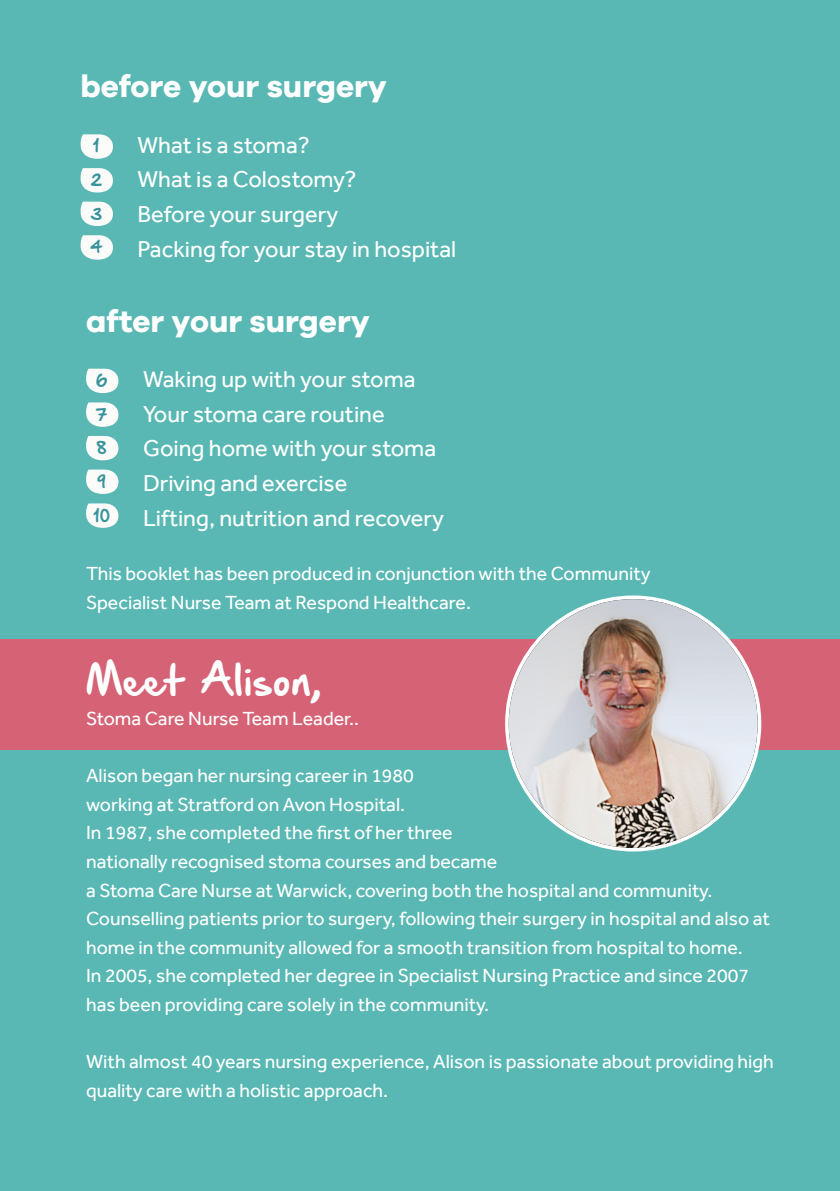
<style>
.page{position:relative;width:840px;height:1191px;background:#fff}
.page>*{position:absolute;margin:0;border:0;box-sizing:border-box;transform-origin:0 0}
.t1{font:36px "Hand Of Sean Demo";color:#fff}
.Title_White{font:700 31.4px "Galano Grotesque";color:#fff}
.t2{font:23.6px "Effra";color:#fff}
.t3{font:19.6px/28.6px "Effra";color:#fff}
.t4{font:14.4px "Hand Of Sean Demo";color:#37939b}
</style>
<div class="page">
<div style="left:0;top:0;width:839px;height:1191px;background:#59b8b3"></div>
<svg style="left:81px;top:134px;width:32px;height:25px"></svg>
<svg style="left:86px;top:369px;width:32px;height:24px"></svg>
<svg style="left:81px;top:168px;width:32px;height:24px"></svg>
<svg style="left:86px;top:402px;width:32px;height:25px"></svg>
<svg style="left:81px;top:202px;width:32px;height:24px"></svg>
<svg style="left:86px;top:436px;width:32px;height:24px"></svg>
<svg style="left:81px;top:235px;width:32px;height:25px"></svg>
<svg style="left:86px;top:469px;width:32px;height:25px"></svg>
<svg style="left:86px;top:503px;width:32px;height:25px"></svg>
<div style="left:0;top:639px;width:839px;height:110px;background:#d66275"></div>
<img style="left:508px;top:599px;width:249px;height:249px;border-radius:124px">
<p class="Title_White" style="left:81px;top:67px;width:307px">before your surgery</p>
<p class="t4" style="left:93px;top:139px;width:8px">1</p>
<p class="t4" style="left:91px;top:173px;width:12px">2</p>
<p class="t4" style="left:90px;top:206px;width:13px">3</p>
<p class="t4" style="left:90px;top:240px;width:14px">4</p>
<p class="t2" style="left:137px;top:131px;width:174px">What is a stoma?</p>
<p class="t2" style="left:137px;top:166px;width:220px">What is a Colostomy?</p>
<p class="t2" style="left:137px;top:200px;width:202px">Before your surgery</p>
<p class="t2" style="left:137px;top:235px;width:320px">Packing for your stay in hospital</p>
<p class="Title_White" style="left:86px;top:302px;width:285px">after your surgery</p>
<p class="t4" style="left:96px;top:373px;width:14px">6</p>
<p class="t4" style="left:96px;top:407px;width:13px">7</p>
<p class="t4" style="left:96px;top:440px;width:12px">8</p>
<p class="t4" style="left:97px;top:474px;width:10px">9</p>
<p class="t4" style="left:93px;top:508px;width:19px">10</p>
<p class="t2" style="left:143px;top:365px;width:274px">Waking up with your stoma</p>
<p class="t2" style="left:143px;top:400px;width:243px">Your stoma care routine</p>
<p class="t2" style="left:143px;top:435px;width:294px">Going home with your stoma</p>
<p class="t2" style="left:143px;top:469px;width:206px">Driving and exercise</p>
<p class="t2" style="left:143px;top:504px;width:302px">Lifting, nutrition and recovery</p>
<p class="t3" style="left:86px;top:559px;width:565px">This booklet has been produced in conjunction with the Community</p>
<p class="t3" style="left:86px;top:587px;width:386px">Specialist Nurse Team at Respond Healthcare.</p>
<p class="t1" style="left:86px;top:662px;width:238px">Meet Alison,</p>
<p class="t3" style="left:86px;top:703px;width:274px">Stoma Care Nurse Team Leader..</p>
<p class="t3" style="left:86px;top:761px;width:329px">Alison began her nursing career in 1980</p>
<p class="t3" style="left:86px;top:789px;width:320px">working at Stratford on Avon Hospital.</p>
<p class="t3" style="left:86px;top:818px;width:368px">In 1987, she completed the first of her three</p>
<p class="t3" style="left:86px;top:846px;width:412px">nationally recognised stoma courses and became</p>
<p class="t3" style="left:86px;top:875px;width:627px">a Stoma Care Nurse at Warwick, covering both the hospital and community.</p>
<p class="t3" style="left:86px;top:904px;width:685px">Counselling patients prior to surgery, following their surgery in hospital and also at home in the community allowed for a smooth transition from hospital to home.</p>
<p class="t3" style="left:86px;top:961px;width:664px">In 2005, she completed her degree in Specialist Nursing Practice and since 2007 has been providing care solely in the community.</p>
<p class="t3" style="left:86px;top:1047px;width:688px">With almost 40 years nursing experience, Alison is passionate about providing high quality care with a holistic approach.</p>
</div>
